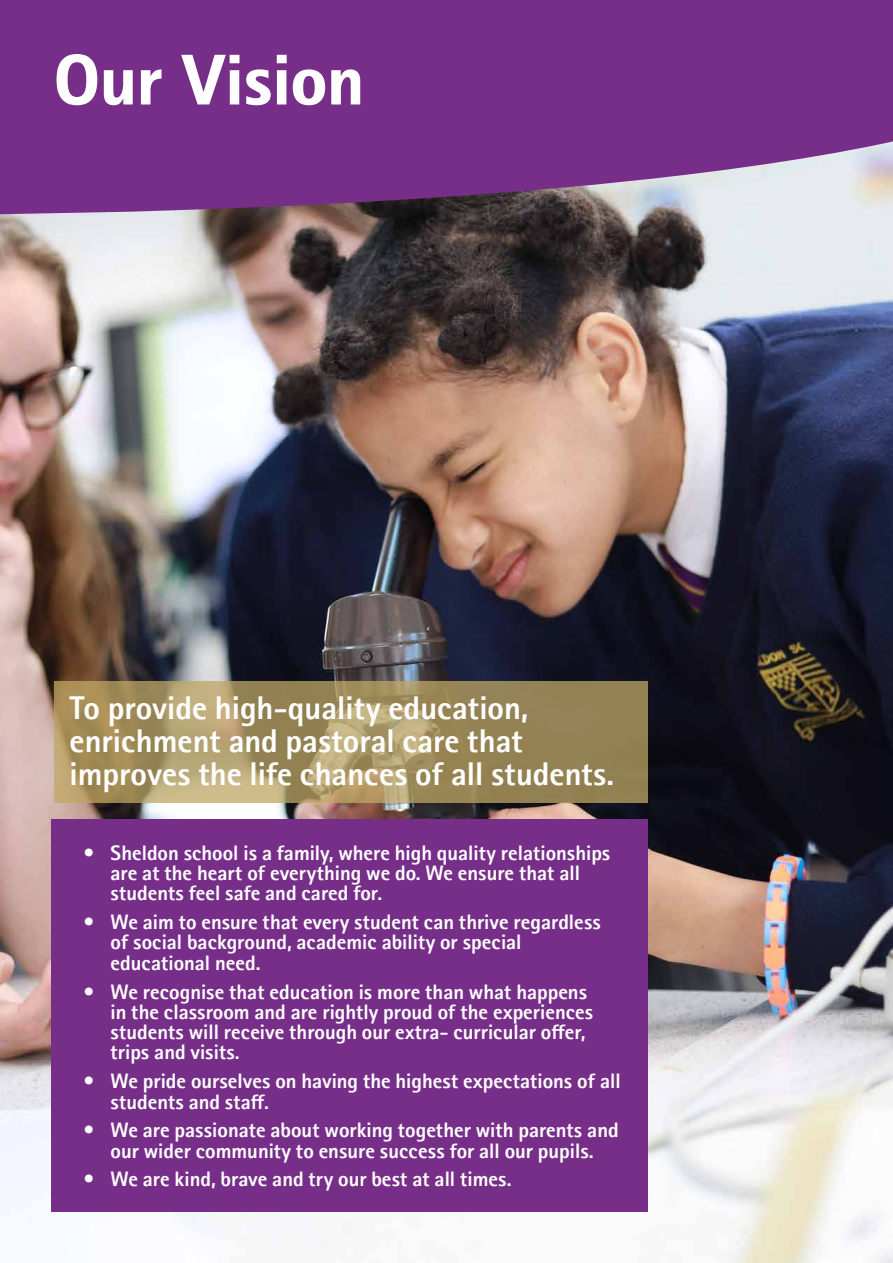
<style>
.page{position:relative;width:893px;height:1263px;background:#fff}
.page>*{position:absolute;margin:0;border:0;box-sizing:border-box;transform-origin:0 0}
.t1{font:800 72px "Rotis II Sans Pro";color:#fff}
.bullet_white{font:700 33px/33px "Rotis II Sans Pro";color:#fff}
.t2{font:700 21px/20.2px "Rotis II Sans Pro";color:#fff}
</style>
<div class="page">
<img style="left:0;top:214px;width:893px;height:1049px">
<svg style="left:0;top:0;width:893px;height:214px;background:#7c3a8c"></svg>
<div style="left:51px;top:819px;width:596px;height:393px;background:#772e89"></div>
<svg style="left:54px;top:681px;width:593px;height:122px;background:#a28f5f"></svg>
<p class="t1" style="left:54px;top:39px;width:312px">Our Vision</p>
<p class="bullet_white" style="left:70px;top:692px;width:546px">To provide high-quality education, enrichment and pastoral care that improves the life chances of all students.</p>
<p class="t2" style="left:111px;top:843px;width:501px;text-indent:-27px">• Sheldon school is a family, where high quality relationships are at the heart of everything we do. We ensure that all students feel safe and cared for.</p>
<p class="t2" style="left:111px;top:912px;width:492px;text-indent:-27px">• We aim to ensure that every student can thrive regardless of social background, academic ability or special educational need.</p>
<p class="t2" style="left:111px;top:981px;width:484px;text-indent:-27px">• We recognise that education is more than what happens in the classroom and are rightly proud of the experiences students will receive through our extra- curricular offer, trips and visits.</p>
<p class="t2" style="left:111px;top:1071px;width:512px;text-indent:-27px">• We pride ourselves on having the highest expectations of all students and staff.</p>
<p class="t2" style="left:84px;top:1120px;width:537px;text-align:center">• We are passionate about working together with parents and our wider community to ensure success for all our pupils.</p>
<p class="t2" style="left:84px;top:1169px;width:429px">• We are kind, brave and try our best at all times.</p>
</div>
